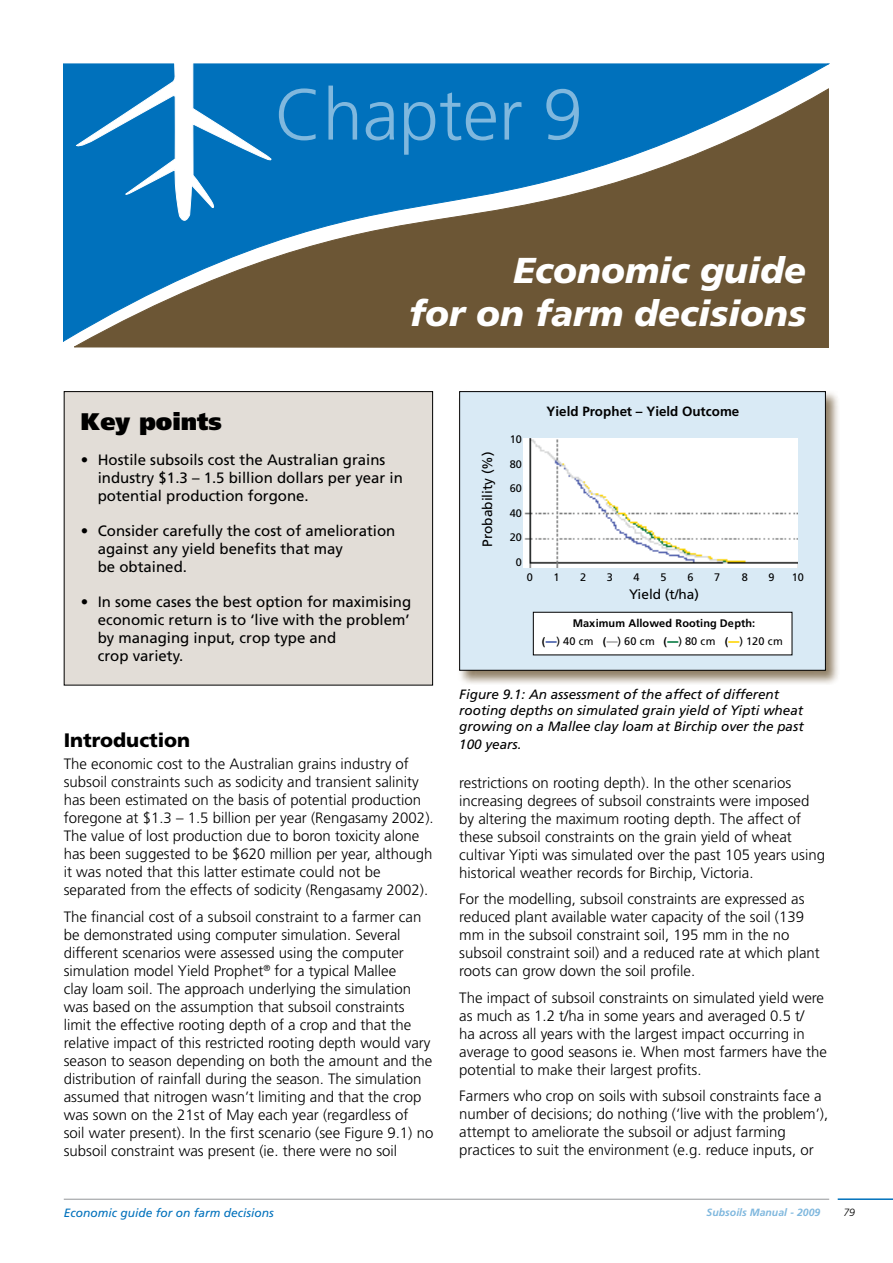
<style>
.page{position:relative;width:893px;height:1263px;background:#fff}
.page>*{position:absolute;margin:0;border:0;box-sizing:border-box;transform-origin:0 0}
.t1{font:300 72px "Frutiger";color:#80b8de}
.t2{font:italic 900 36px/43.2px "Frutiger";color:#fff;text-align:right}
.t3{font:900 24px "Frutiger";color:#000}
.t4{font:900 19.5px "Frutiger";color:#000}
.t5{font:300 15px/18px "Frutiger";color:#000}
.t6{font:15px/18px "Frutiger";color:#000}
.t7{font:13.65px "Frutiger";color:#000}
.t8{font:italic 13.5px/16.2px "Frutiger";color:#000}
.t9{font:700 13.35px "Frutiger";color:#010101}
.t10{font:italic 12px "Frutiger";color:#0071bc}
.t11{font:700 10.95px/17.9px "Frutiger";letter-spacing:.01em;color:#010101;text-align:center}
.t12{font:10.95px "Frutiger";color:#000}
.t13{font:italic 700 10.5px "Frutiger";color:#80b8de}
.t14{font:italic 300 10.5px "Frutiger";color:#000}
.s1{font-family:"Arial"}
.s2{font-family:"Arial";color:#3f58a7}
.s3{font-weight:400}
.s4{font-family:"Arial";color:#a7a7a7}
.s5{font-family:"Arial";color:#00773d}
.s6{font-family:"Arial";color:#fed401}
</style>
<div class="page">
<hr style="left:838px;top:1198px;width:55px;height:2px;background:#0071bc">
<hr style="left:64px;top:1199px;width:765px;height:1px;background:#939598">
<div style="left:64px;top:64px;width:765px;height:278px;background:#0071bc"></div>
<svg style="left:73px;top:88px;width:756px;height:260px;background:#526b71"></svg>
<svg style="left:76px;top:64px;width:198px;height:161px"></svg>
<div style="left:64px;top:392px;width:369px;height:293px;background:#e2ddd7"></div>
<div style="left:64px;top:391px;width:369px;height:294px;border:1px solid #000"></div>
<div style="left:457px;top:389px;width:383px;height:296px;background:#6c5635;opacity:.75"></div>
<div style="left:460px;top:392px;width:365px;height:278px;background:#d9eaf5"></div>
<div style="left:533px;top:612px;width:259px;height:43px;background:#fff"></div>
<img style="left:523px;top:438px;width:275px;height:130px">
<div style="left:459px;top:391px;width:367px;height:280px;border:1px solid #000"></div>
<h1 class="t1" style="left:275px;top:74px;width:310px">Chapter 9</h1>
<h2 class="t2" style="left:409px;top:249px;width:399px">Economic guide<br>for on farm decisions</h2>
<h3 class="t3" style="left:81px;top:407px;width:142px">Key points</h3>
<p class="t6" style="left:98px;top:451px;width:307px;text-indent:-17px">• Hostile subsoils cost the Australian grains industry $1.3 – 1.5 billion dollars per year in potential production forgone.</p>
<p class="t6" style="left:98px;top:522px;width:299px;text-indent:-17px">• Consider carefully the cost of amelioration against any yield benefits that may<br>be obtained.</p>
<p class="t6" style="left:98px;top:593px;width:315px;text-indent:-17px">• In some cases the best option for maximising economic return is to ‘live with the problem’ by managing input, crop type and<br>crop variety.</p>
<h3 class="t4" style="left:64px;top:728px;width:128px">Introduction</h3>
<p class="t5" style="left:64px;top:755px;width:371px">The economic cost to the Australian grains industry of subsoil constraints such as sodicity and transient salinity has been estimated on the basis of potential production foregone at $1.3 – 1.5 billion per year (Rengasamy 2002).<br>The value of lost production due to boron toxicity alone has been suggested to be $620 million per year, although it was noted that this latter estimate could not be separated from the effects of sodicity (Rengasamy 2002).</p>
<p class="t5" style="left:64px;top:908px;width:371px">The financial cost of a subsoil constraint to a farmer can be demonstrated using computer simulation. Several different scenarios were assessed using the computer simulation model Yield Prophet<sup>®</sup> for a typical Mallee<br>clay loam soil. The approach underlying the simulation was based on the assumption that subsoil constraints limit the effective rooting depth of a crop and that the relative impact of this restricted rooting depth would vary season to season depending on both the amount and the distribution of rainfall during the season. The simulation assumed that nitrogen wasn’t limiting and that the crop was sown on the 21st of May each year (regardless of<br>soil water present). In the first scenario (see Figure 9.1) no subsoil constraint was present (ie. there were no soil</p>
<p class="t7" style="left:479px;top:547px;width:97px;rotate:-90deg">Probability (%)</p>
<p class="t12" style="left:510px;top:433px;width:14px">10</p>
<p class="t12" style="left:510px;top:457px;width:14px">80</p>
<p class="t12" style="left:510px;top:482px;width:14px">60</p>
<p class="t12" style="left:510px;top:506px;width:14px">40</p>
<p class="t12" style="left:510px;top:531px;width:14px">20</p>
<p class="t12" style="left:516px;top:556px;width:8px">0</p>
<p class="t9" style="left:547px;top:403px;width:194px">Yield Prophet – Yield Outcome</p>
<p class="t12" style="left:527px;top:571px;width:8px">0</p>
<p class="t12" style="left:553px;top:571px;width:8px">1</p>
<p class="t12" style="left:580px;top:570px;width:8px">2</p>
<p class="t12" style="left:607px;top:570px;width:8px">3</p>
<p class="t12" style="left:634px;top:570px;width:8px">4</p>
<p class="t12" style="left:661px;top:571px;width:8px">5</p>
<p class="t12" style="left:688px;top:571px;width:8px">6</p>
<p class="t12" style="left:714px;top:571px;width:8px">7</p>
<p class="t12" style="left:742px;top:571px;width:8px">8</p>
<p class="t12" style="left:768px;top:571px;width:8px">9</p>
<p class="t12" style="left:792px;top:571px;width:14px">10</p>
<p class="t7" style="left:629px;top:586px;width:72px">Yield (t/ha)</p>
<p class="t11" style="left:542px;top:614px;width:242px">Maximum Allowed Rooting Depth:<br><span class="s1">(</span><span class="s2">—</span><span class="s3">) 40 cm</span> <span class="s1">(</span><span class="s4">—</span><span class="s3">) 60 cm</span> <span class="s1">(</span><span class="s5">—</span><span class="s3">) 80 cm</span> <span class="s1">(</span><span class="s6">—</span><span class="s3">) 120 cm</span></p>
<p class="t8" style="left:459px;top:686px;width:346px">Figure 9.1: An assessment of the affect of different rooting depths on simulated grain yield of Yipti wheat growing on a Mallee clay loam at Birchip over the past</p>
<p class="t8" style="left:459px;top:737px;width:64px">100 years.</p>
<p class="t5" style="left:459px;top:774px;width:367px">restrictions on rooting depth). In the other scenarios increasing degrees of subsoil constraints were imposed by altering the maximum rooting depth. The affect of these subsoil constraints on the grain yield of wheat cultivar Yipti was simulated over the past 105 years using historical weather records for Birchip, Victoria.</p>
<p class="t5" style="left:459px;top:890px;width:362px">For the modelling, subsoil constraints are expressed as reduced plant available water capacity of the soil (139 mm in the subsoil constraint soil, 195 mm in the no subsoil constraint soil) and a reduced rate at which plant roots can grow down the soil profile.</p>
<p class="t5" style="left:459px;top:989px;width:369px">The impact of subsoil constraints on simulated yield were as much as 1.2 t/ha in some years and averaged 0.5 t/<br>ha across all years with the largest impact occurring in average to good seasons ie. When most farmers have the potential to make their largest profits.</p>
<p class="t5" style="left:459px;top:1087px;width:370px">Farmers who crop on soils with subsoil constraints face a number of decisions; do nothing (‘live with the problem’), attempt to ameliorate the subsoil or adjust farming practices to suit the environment (e.g. reduce inputs, or</p>
<p class="t10" style="left:64px;top:1205px;width:212px">Economic guide for on farm decisions</p>
<p class="t13" style="left:707px;top:1206px;width:115px">Subsoils Manual - 2009</p>
<p class="t14" style="left:843px;top:1206px;width:13px">79</p>
</div>
